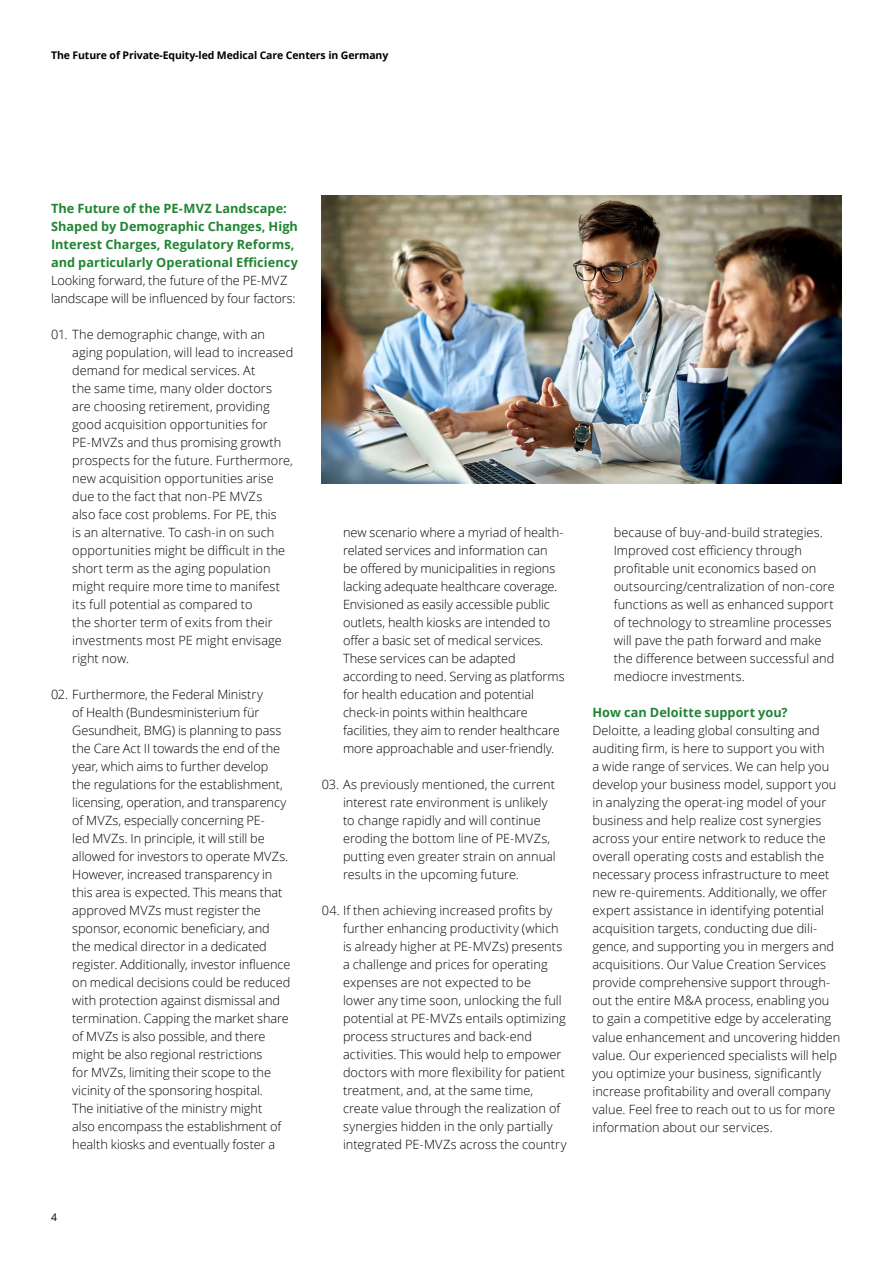
<style>
.page{position:relative;width:893px;height:1263px;background:#fff}
.page>*{position:absolute;margin:0;border:0;box-sizing:border-box;transform-origin:0 0}
.t1{font:300 12.75px/18px "Open Sans";color:#000}
.t2{font:700 12.75px/18px "Open Sans";color:#218534}
.t3{font:700 10.5px "Open Sans";letter-spacing:-.01em;color:#000}
.t4{font:10.5px "Open Sans";color:#000}
</style>
<div class="page">
<img style="left:322px;top:196px;width:520px;height:288px">
<p class="t3" style="left:51px;top:48px;width:339px">The Future of Private-Equity-led Medical Care Centers in Germany</p>
<p class="t2" style="left:51px;top:199px;width:248px">The Future of the PE-MVZ Landscape:<br>Shaped by Demographic Changes, High Interest Charges, Regulatory Reforms, and particularly Operational Efficiency</p>
<p class="t1" style="left:51px;top:271px;width:246px">Looking forward, the future of the PE-MVZ landscape will be influenced by four factors:</p>
<p class="t1" style="left:72px;top:325px;width:222px;text-indent:-21px">01. The demographic change, with an aging population, will lead to increased demand for medical services. At<br>the same time, many older doctors are choosing retirement, providing good acquisition opportunities for PE-MVZs and thus promising growth prospects for the future. Furthermore, new acquisition opportunities arise due to the fact that non-PE MVZs<br>also face cost problems. For PE, this<br>is an alternative. To cash-in on such opportunities might be difficult in the short term as the aging population might require more time to manifest its full potential as compared to<br>the shorter term of exits from their investments most PE might envisage right now.</p>
<p class="t1" style="left:72px;top:685px;width:220px;text-indent:-21px">02. Furthermore, the Federal Ministry<br>of Health (Bundesministerium für Gesundheit, BMG) is planning to pass the Care Act II towards the end of the year, which aims to further develop<br>the regulations for the establishment, licensing, operation, and transparency of MVZs, especially concerning PE-<br>led MVZs. In principle, it will still be allowed for investors to operate MVZs.<br>However, increased transparency in this area is expected. This means that approved MVZs must register the sponsor, economic beneficiary, and the medical director in a dedicated register. Additionally, investor influence on medical decisions could be reduced with protection against dismissal and termination. Capping the market share of MVZs is also possible, and there might be also regional restrictions<br>for MVZs, limiting their scope to the vicinity of the sponsoring hospital.<br>The initiative of the ministry might<br>also encompass the establishment of health kiosks and eventually foster a</p>
<p class="t1" style="left:343px;top:523px;width:223px">new scenario where a myriad of health&shy;related services and information can be offered by municipalities in regions lacking adequate healthcare coverage.<br>Envisioned as easily accessible public outlets, health kiosks are intended to offer a basic set of medical services.<br>These services can be adapted according to need. Serving as platforms for health education and potential check-in points within healthcare facilities, they aim to render healthcare more approachable and user-friendly.</p>
<p class="t1" style="left:343px;top:775px;width:214px;text-indent:-21px">03. As previously mentioned, the current interest rate environment is unlikely to change rapidly and will continue eroding the bottom line of PE-MVZs, putting even greater strain on annual results in the upcoming future.</p>
<p class="t1" style="left:343px;top:901px;width:225px;text-indent:-21px">04. If then achieving increased profits by further enhancing productivity (which is already higher at PE-MVZs) presents a challenge and prices for operating expenses are not expected to be<br>lower any time soon, unlocking the full potential at PE-MVZs entails optimizing process structures and back-end activities. This would help to empower doctors with more flexibility for patient treatment, and, at the same time, create value through the realization of synergies hidden in the only partially integrated PE-MVZs across the country</p>
<p class="t4" style="left:51px;top:1210px;width:8px">4</p>
<p class="t1" style="left:614px;top:523px;width:222px">because of buy-and-build strategies.<br>Improved cost efficiency through profitable unit economics based on outsourcing/centralization of non-core functions as well as enhanced support of technology to streamline processes will pave the path forward and make the difference between successful and mediocre investments.</p>
<p class="t2" style="left:592px;top:703px;width:197px">How can Deloitte support you?</p>
<p class="t1" style="left:592px;top:721px;width:249px">Deloitte, a leading global consulting and auditing firm, is here to support you with<br>a wide range of services. We can help you develop your business model, support you in analyzing the operat-ing model of your business and help realize cost synergies across your entire network to reduce the overall operating costs and establish the necessary process infrastructure to meet new re-quirements. Additionally, we offer expert assistance in identifying potential acquisition targets, conducting due dili&shy;gence, and supporting you in mergers and acquisitions. Our Value Creation Services provide comprehensive support through&shy;out the entire M&amp;A process, enabling you to gain a competitive edge by accelerating value enhancement and uncovering hidden value. Our experienced specialists will help you optimize your business, significantly increase profitability and overall company value. Feel free to reach out to us for more information about our services.</p>
</div>
